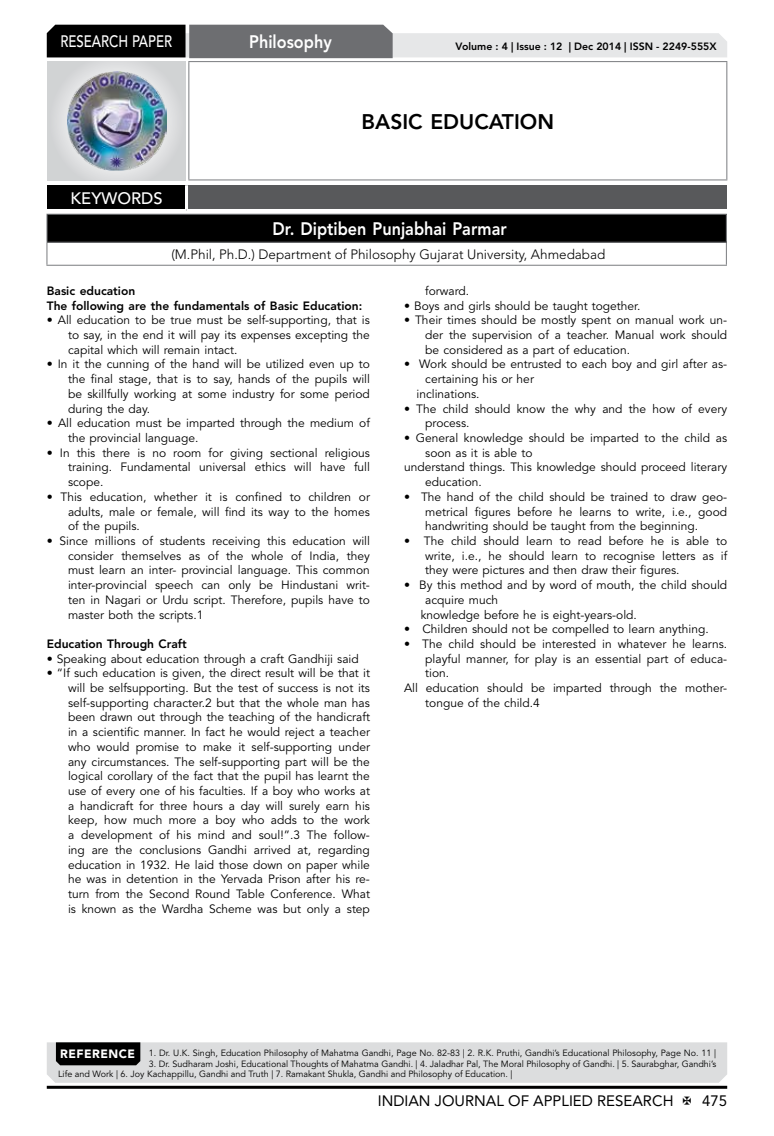
<style>
.page{position:relative;width:774px;height:1136px;background:#fff}
.page>*{position:absolute;margin:0;border:0;box-sizing:border-box;transform-origin:0 0}
.t1{font:800 21px "Avenir LT Std";color:#000}
.t2{font:800 18px "Avenir LT Std";color:#fff;scale:.9 1}
.t3{font:500 16.5px "Avenir LT Std";color:#fff;scale:.8 1}
.t4{font:500 16.5px "Avenir LT Std";color:#fff}
.t5{font:15px "Avenir LT Std";color:#000}
.t6{font:300 13.5px "Avenir LT Std";color:#000}
.t7{font:12px/14.7px "Avenir LT Std";color:#000;text-align:justify}
.t8{font:800 12px/14.7px "Avenir LT Std";color:#000}
.t9{font:800 10.5px "Avenir LT Std";color:#000}
.t10{font:9px/10.5px "Avenir LT Std";color:#000}
.s1{font-weight:900;font-size:12px;color:#fff}
</style>
<div class="page">
<hr style="left:47px;top:1085px;width:680px;height:3px;background:#000">
<div style="left:48px;top:62px;width:137px;height:118px;background:linear-gradient(to right,#d9dadb,#d9dadb)"></div>
<img style="left:68px;top:71px;width:99px;height:100px">
<svg style="left:47px;top:25px;width:680px;height:33px;background:#979899"></svg>
<hr style="left:188px;top:61px;width:539px;height:1px;background:#808285">
<hr style="left:188px;top:62px;width:1px;height:117px;background:#808285">
<hr style="left:726px;top:62px;width:1px;height:117px;background:#808285">
<hr style="left:188px;top:179px;width:539px;height:1px;background:#808285">
<div style="left:47px;top:214px;width:679px;height:28px;background:#000"></div>
<hr style="left:46px;top:214px;width:681px;height:1px;background:#808285">
<hr style="left:46px;top:242px;width:681px;height:1px;background:#808285">
<svg style="left:46px;top:215px;width:1px;height:50px"></svg>
<svg style="left:726px;top:215px;width:1px;height:50px"></svg>
<hr style="left:46px;top:265px;width:681px;height:1px;background:#808285">
<div style="left:47px;top:185px;width:139px;height:25px;background:#000"></div>
<div style="left:186px;top:185px;width:541px;height:25px;background:#58595b"></div>
<hr style="left:185px;top:185px;width:3px;height:24px;background:#fff">
<hr style="left:47px;top:209px;width:139px;height:3px;background:#fff">
<hr style="left:186px;top:209px;width:541px;height:3px;background:#fff">
<svg style="left:47px;top:1042px;width:680px;height:40px;background:#cccdce"></svg>
<h3 class="t3" style="left:60px;top:32px;width:139px">RESEARCH PAPER</h3>
<h3 class="t4" style="left:71px;top:189px;width:94px">KEYWORDS</h3>
<h2 class="t2" style="left:249px;top:31px;width:93px">Philosophy</h2>
<p class="t9" style="left:456px;top:41px;width:262px">Volume : 4 | Issue : 12 | Dec 2014 | ISSN - 2249-555X</p>
<h1 class="t1" style="left:362px;top:109px;width:194px">BASIC EDUCATION</h1>
<h2 class="t2" style="left:273px;top:218px;width:262px">Dr. Diptiben Punjabhai Parmar</h2>
<p class="t6" style="left:171px;top:246px;width:435px">(M.Phil, Ph.D.) Department of Philosophy Gujarat University, Ahmedabad</p>
<p class="t8" style="left:47px;top:283px;width:317px">Basic education<br>The following are the fundamentals of Basic Education:</p>
<p class="t7" style="left:68px;top:313px;width:303px;text-indent:-21px">• All education to be true must be self-supporting, that is to say, in the end it will pay its expenses excepting the capital which will remain intact.</p>
<p class="t7" style="left:68px;top:357px;width:303px;text-indent:-21px">• In it the cunning of the hand will be utilized even up to the final stage, that is to say, hands of the pupils will be skillfully working at some industry for some period during the day.</p>
<p class="t7" style="left:68px;top:416px;width:303px;text-indent:-21px">• All education must be imparted through the medium of the provincial language.</p>
<p class="t7" style="left:68px;top:445px;width:303px;text-indent:-21px">• In this there is no room for giving sectional religious training. Fundamental universal ethics will have full scope.</p>
<p class="t7" style="left:68px;top:489px;width:303px;text-indent:-21px">• This education, whether it is confined to children or adults, male or female, will find its way to the homes of the pupils.</p>
<p class="t7" style="left:68px;top:533px;width:303px;text-indent:-21px">• Since millions of students receiving this education will consider themselves as of the whole of India, they must learn an inter- provincial language. This common inter-provincial speech can only be Hindustani writ&shy;ten in Nagari or Urdu script. Therefore, pupils have to master both the scripts.1</p>
<p class="t8" style="left:47px;top:636px;width:141px">Education Through Craft</p>
<p class="t7" style="left:47px;top:651px;width:314px">• Speaking about education through a craft Gandhiji said</p>
<p class="t7" style="left:68px;top:666px;width:303px;text-indent:-21px">• “If such education is given, the direct result will be that it will be selfsupporting. But the test of success is not its self-supporting character.2 but that the whole man has been drawn out through the teaching of the handicraft in a scientific manner. In fact he would reject a teacher who would promise to make it self-supporting under any circumstances. The self-supporting part will be the logical corollary of the fact that the pupil has learnt the use of every one of his faculties. If a boy who works at a handicraft for three hours a day will surely earn his keep, how much more a boy who adds to the work a development of his mind and soul!”.3 The follow&shy;ing are the conclusions Gandhi arrived at, regarding education in 1932. He laid those down on paper while he was in detention in the Yervada Prison after his re&shy;turn from the Second Round Table Conference. What is known as the Wardha Scheme was but only a step</p>
<p class="t7" style="left:425px;top:284px;width:45px">forward.</p>
<p class="t7" style="left:404px;top:298px;width:238px">• Boys and girls should be taught together.</p>
<p class="t7" style="left:425px;top:313px;width:303px;text-indent:-21px">• Their times should be mostly spent on manual work un&shy;der the supervision of a teacher. Manual work should be considered as a part of education.</p>
<p class="t7" style="left:404px;top:357px;width:325px">• Work should be entrusted to each boy and girl after as-</p>
<p class="t7" style="left:425px;top:372px;width:110px">certaining his or her</p>
<p class="t7" style="left:416px;top:386px;width:65px">inclinations.</p>
<p class="t7" style="left:425px;top:401px;width:303px;text-indent:-21px">• The child should know the why and the how of every process.</p>
<p class="t7" style="left:404px;top:431px;width:325px">• General knowledge should be imparted to the child as</p>
<p class="t7" style="left:425px;top:445px;width:109px">soon as it is able to</p>
<p class="t7" style="left:404px;top:460px;width:325px">understand things. This knowledge should proceed literary</p>
<p class="t7" style="left:425px;top:475px;width:58px">education.</p>
<p class="t7" style="left:425px;top:489px;width:303px;text-indent:-21px">• The hand of the child should be trained to draw geo&shy;metrical figures before he learns to write, i.e., good handwriting should be taught from the beginning.</p>
<p class="t7" style="left:425px;top:533px;width:303px;text-indent:-21px">• The child should learn to read before he is able to write, i.e., he should learn to recognise letters as if they were pictures and then draw their figures.</p>
<p class="t7" style="left:404px;top:578px;width:325px">• By this method and by word of mouth, the child should</p>
<p class="t7" style="left:425px;top:592px;width:74px">acquire much</p>
<p class="t7" style="left:421px;top:607px;width:218px">knowledge before he is eight-years-old.</p>
<p class="t7" style="left:404px;top:622px;width:306px">• Children should not be compelled to learn anything.</p>
<p class="t7" style="left:404px;top:636px;width:325px">• The child should be interested in whatever he learns.</p>
<p class="t7" style="left:425px;top:651px;width:303px">playful manner, for play is an essential part of educa-</p>
<p class="t7" style="left:425px;top:666px;width:25px">tion.</p>
<p class="t7" style="left:404px;top:680px;width:325px">All education should be imparted through the mother-</p>
<p class="t7" style="left:425px;top:695px;width:116px">tongue of the child.4</p>
<p class="t10" style="left:60px;top:1048px;width:657px"><span class="s1">REFERENCE</span> 1. Dr. U.K. Singh, Education Philosophy of Mahatma Gandhi, Page No. 82-83 | 2. R.K. Pruthi, Gandhi’s Educational Philosophy, Page No. 11 |</p>
<p class="t10" style="left:58px;top:1058px;width:660px;text-indent:91px">3. Dr. Sudharam Joshi, Educational Thoughts of Mahatma Gandhi. | 4. Jaladhar Pal, The Moral Philosophy of Gandhi. | 5. Saurabghar, Gandhi’s<br>Life and Work | 6. Joy Kachappillu, Gandhi and Truth | 7. Ramakant Shukla, Gandhi and Philosophy of Education. |</p>
<p class="t5" style="left:378px;top:1091px;width:297px">INDIAN JOURNAL OF APPLIED RESEARCH</p>
<p class="t5" style="left:702px;top:1091px;width:27px">475</p>
</div>
